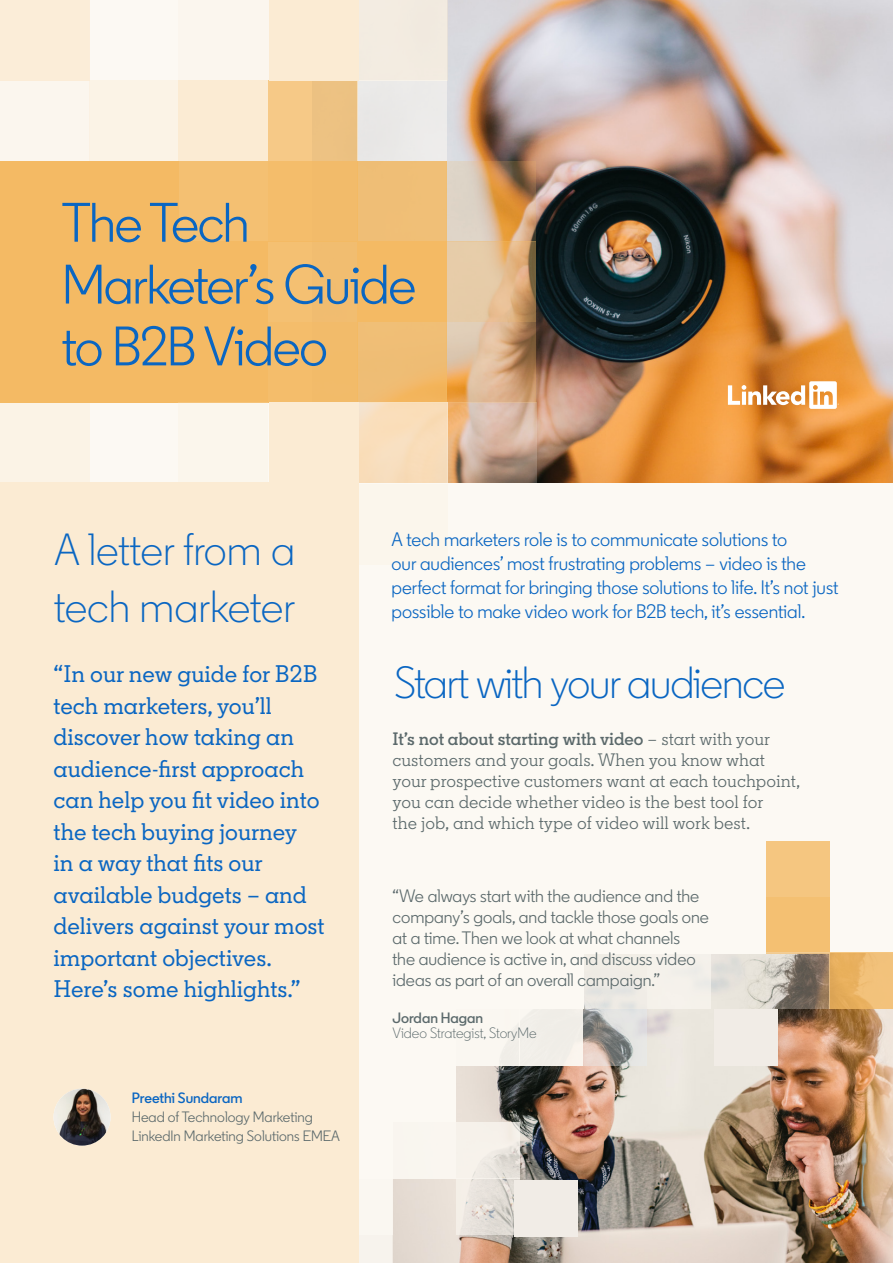
<style>
.page{position:relative;width:893px;height:1263px;background:#fff}
.page>*{position:absolute;margin:0;border:0;box-sizing:border-box;transform-origin:0 0}
.t1{font:55.5px/61.8px "Community";letter-spacing:-.025em;color:#0a66c2}
.t2{font:300 45px/57.4px "Community";color:#0a66c2}
.t3{font:300 45px "Community";letter-spacing:-.02em;color:#0a66c2}
.t4{font:500 24px/31.5px "Community Slab";color:#0a66c2}
.t5{font:19.5px/24px "Community";color:#0a66c2}
.t6{font:18px/21px "Community Slab";color:#5b696b}
.t7{font:18px/21px "Community";color:#5b696b}
.t8{font:15px/18.8px "Community";color:#5b696b}
.t9{font:300 15px "Community";color:#5b696b}
.t10{font:600 15px "Community";color:#0a66c2}
.t11{font:600 15px "Community";color:#5b696b}
.s1{font-weight:600}
</style>
<div class="page">
<img style="left:447px;top:0;width:446px;height:483px">
<img style="left:393px;top:953px;width:500px;height:310px">
<div style="left:358px;top:483px;width:535px;height:469px;background:#fcf9f3"></div>
<div style="left:89px;top:0;width:90px;height:81px;background:#fcf9f3"></div>
<div style="left:179px;top:0;width:89px;height:81px;background:#fbf6ee"></div>
<div style="left:0;top:81px;width:89px;height:80px;background:#fbf6ee"></div>
<div style="left:89px;top:81px;width:90px;height:80px;background:#fbf3e6"></div>
<div style="left:0;top:402px;width:89px;height:81px;background:#fbf3e6"></div>
<div style="left:358px;top:0;width:90px;height:81px;background:#f3ebe1"></div>
<div style="left:268px;top:81px;width:89px;height:80px;background:#edc283"></div>
<div style="left:357px;top:81px;width:90px;height:80px;background:#ebeae8"></div>
<div style="left:0;top:161px;width:89px;height:81px;background:#f4ba64"></div>
<div style="left:89px;top:161px;width:90px;height:81px;background:#f4ba64"></div>
<div style="left:179px;top:161px;width:89px;height:81px;background:#f4c072"></div>
<div style="left:268px;top:161px;width:89px;height:81px;background:#f4ba64"></div>
<div style="left:357px;top:161px;width:90px;height:81px;background:#efbe76"></div>
<svg style="left:447px;top:161px;width:89px;height:81px"></svg>
<div style="left:0;top:242px;width:89px;height:80px;background:#f4ba64"></div>
<div style="left:89px;top:242px;width:90px;height:80px;background:#f4ba64"></div>
<div style="left:179px;top:242px;width:89px;height:80px;background:#f4ba64"></div>
<div style="left:268px;top:242px;width:89px;height:80px;background:#f1bd70"></div>
<div style="left:357px;top:242px;width:90px;height:80px;background:#f4ba64"></div>
<svg style="left:447px;top:242px;width:89px;height:80px;fill:#e6c8a5"></svg>
<div style="left:0;top:322px;width:89px;height:81px;background:#f4ba64"></div>
<div style="left:89px;top:322px;width:90px;height:81px;background:#f4ba64"></div>
<div style="left:179px;top:322px;width:89px;height:81px;background:#f4ba64"></div>
<div style="left:268px;top:322px;width:89px;height:81px;background:#f4ba64"></div>
<svg style="left:357px;top:322px;width:90px;height:81px;fill:#f0bd75"></svg>
<svg style="left:447px;top:322px;width:89px;height:81px"></svg>
<div style="left:179px;top:403px;width:89px;height:80px;background:#fbf6ec"></div>
<div style="left:358px;top:484px;width:90px;height:81px;background:#fbf6ec"></div>
<div style="left:358px;top:403px;width:90px;height:80px;background:#f9ddba"></div>
<div style="left:0;top:0;width:89px;height:81px;background:#fbebd3"></div>
<svg style="left:448px;top:403px;width:89px;height:80px"></svg>
<svg style="left:728px;top:381px;width:111px;height:27px"></svg>
<div style="left:329px;top:1235px;width:64px;height:28px;background:#fcf9f3"></div>
<div style="left:329px;top:1178px;width:64px;height:57px;background:#fcf9f3"></div>
<svg style="left:456px;top:1178px;width:64px;height:57px;fill:#e6e0da"></svg>
<div style="left:329px;top:1122px;width:64px;height:56px;background:#fcf9f3"></div>
<div style="left:393px;top:1122px;width:63px;height:56px;background:#fcf9f3"></div>
<svg style="left:456px;top:1122px;width:64px;height:56px;fill:#f5f1ea"></svg>
<div style="left:329px;top:1065px;width:64px;height:57px;background:#fcf9f3"></div>
<div style="left:393px;top:1065px;width:63px;height:57px;background:#fcf9f3"></div>
<div style="left:329px;top:1009px;width:64px;height:56px;background:#fcf9f3"></div>
<div style="left:393px;top:1009px;width:63px;height:56px;background:#fcf9f3"></div>
<div style="left:456px;top:1009px;width:64px;height:56px;background:#fcf9f3"></div>
<div style="left:647px;top:952px;width:64px;height:57px;background:#f5f1eb"></div>
<svg style="left:583px;top:1009px;width:64px;height:56px"></svg>
<div style="left:329px;top:952px;width:64px;height:57px;background:#fcf9f3"></div>
<div style="left:393px;top:952px;width:63px;height:57px;background:#fcf9f3"></div>
<div style="left:456px;top:952px;width:64px;height:57px;background:#fcf9f3"></div>
<div style="left:520px;top:952px;width:63px;height:57px;background:#fcf9f3"></div>
<div style="left:583px;top:952px;width:64px;height:57px;background:#efece5"></div>
<svg style="left:829px;top:952px;width:64px;height:57px"></svg>
<div style="left:575px;top:897px;width:63px;height:56px;background:#fcf9f3"></div>
<div style="left:638px;top:897px;width:64px;height:56px;background:#fcf9f3"></div>
<div style="left:702px;top:897px;width:64px;height:56px;background:#fcf9f3"></div>
<div style="left:766px;top:897px;width:63px;height:56px;background:#f4c072"></div>
<div style="left:766px;top:840px;width:63px;height:57px;background:#f5c680"></div>
<div style="left:714px;top:1009px;width:64px;height:57px;background:#f1ece6"></div>
<div style="left:514px;top:1181px;width:64px;height:56px;background:#f1ece6"></div>
<svg style="left:766px;top:952px;width:63px;height:57px"></svg>
<div style="left:179px;top:81px;width:89px;height:80px;background:#fbebd3"></div>
<div style="left:269px;top:0;width:89px;height:81px;background:#fbebd3"></div>
<div style="left:269px;top:403px;width:89px;height:80px;background:#fbebd3"></div>
<div style="left:520px;top:1009px;width:63px;height:56px;background:#f1eee8"></div>
<div style="left:0;top:483px;width:358px;height:780px;background:#fbebd3"></div>
<img style="left:54px;top:1089px;width:57px;height:56px;border-radius:28px">
<h1 class="t1" style="left:62px;top:192px;width:356px">The Tech<br>Marketer’s Guide to B2B Video</h1>
<h2 class="t2" style="left:54px;top:521px;width:243px">A letter from a tech marketer</h2>
<p class="t4" style="left:54px;top:658px;width:273px">“In our new guide for B2B tech marketers, you’ll discover how taking an audience-first approach can help you fit video into the tech buying journey<br>in a way that fits our available budgets – and delivers against your most important objectives.<br>Here’s some highlights.”</p>
<p class="t10" style="left:132px;top:1089px;width:112px">Preethi Sundaram</p>
<p class="t8" style="left:132px;top:1107px;width:210px">Head of Technology Marketing<br>LinkedIn Marketing Solutions EMEA</p>
<p class="t5" style="left:392px;top:527px;width:448px">A tech marketers role is to communicate solutions to<br>our audiences’ most frustrating problems – video is the perfect format for bringing those solutions to life. It’s not just possible to make video work for B2B tech, it’s essential.</p>
<h2 class="t3" style="left:394px;top:655px;width:392px">Start with your audience</h2>
<p class="t6" style="left:393px;top:728px;width:409px"><span class="s1">It’s not about starting with video</span> – start with your customers and your goals. When you know what your prospective customers want at each touchpoint, you can decide whether video is the best tool for<br>the job, and which type of video will work best.</p>
<p class="t7" style="left:393px;top:885px;width:318px">“We always start with the audience and the company’s goals, and tackle those goals one at a time. Then we look at what channels<br>the audience is active in, and discuss video ideas as part of an overall campaign.”</p>
<p class="t11" style="left:393px;top:1009px;width:92px">Jordan Hagan</p>
<p class="t9" style="left:393px;top:1024px;width:146px">Video Strategist, StoryMe</p>
</div>
